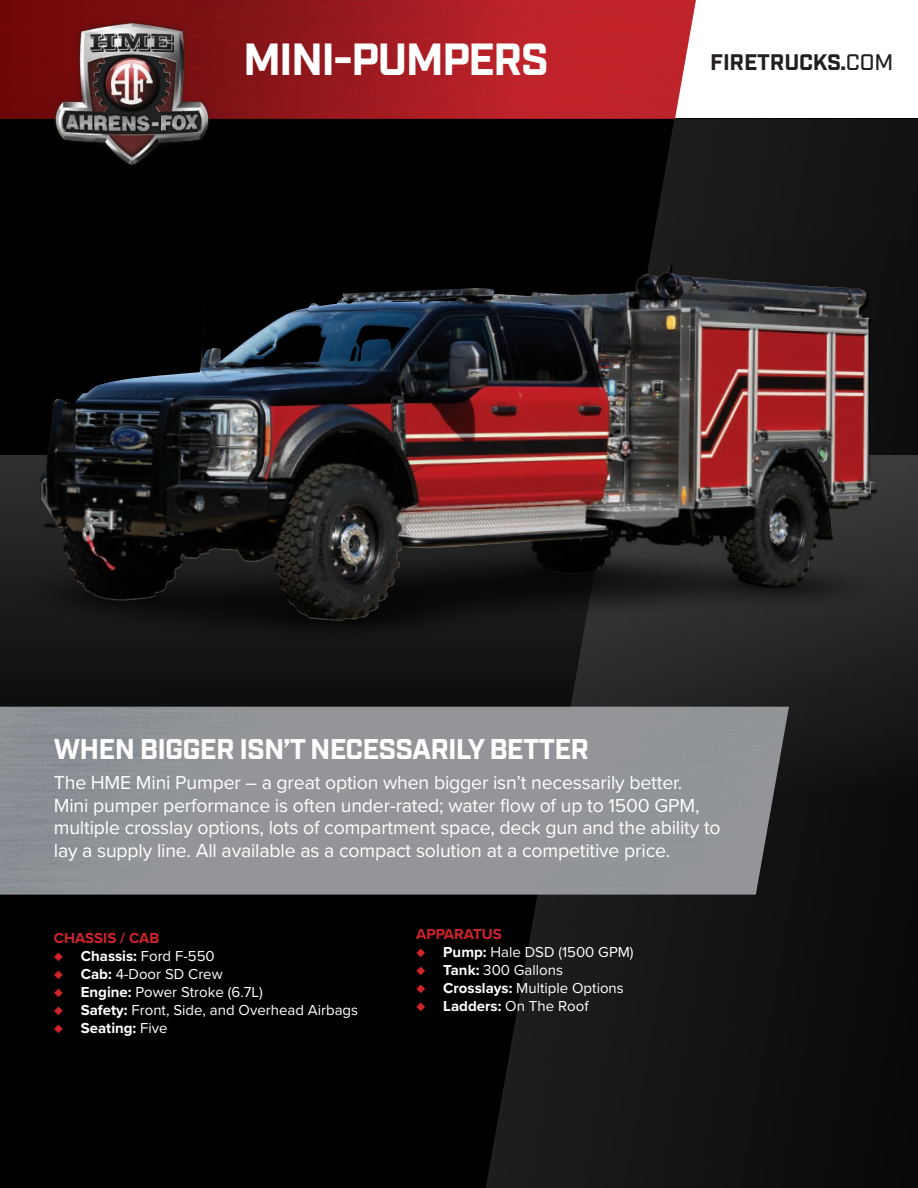
<style>
.page{position:relative;width:918px;height:1188px;background:#fff}
.page>*{position:absolute;margin:0;border:0;box-sizing:border-box;transform-origin:0 0}
.t1{font:700 45px "Industry";letter-spacing:-.04em;color:#fff}
.t2{font:700 28.5px "Industry";letter-spacing:-.03em;color:#fff}
.t3{font:700 22.5px "Industry";letter-spacing:-.01em;color:#231f20}
.t4{font:19.5px/22.5px "Proxima Nova";letter-spacing:-.01em;color:#fff}
.t5{font:15px "Proxima Nova";color:#fff}
.t6{font:700 15px "Proxima Nova";color:#d1232a}
.t7{font:700 15px "Proxima Nova";color:#fff}
.s1{font-weight:500}
.s2{color:#d1232a}
.s3{font-weight:700}
.s4{font-weight:400}
</style>
<div class="page">
<div style="left:0;top:119px;width:918px;height:1069px;background:#010101"></div>
<svg style="left:486px;top:119px;width:432px;height:1069px;fill:#121212"></svg>
<div style="left:510px;top:0;width:186px;height:119px;background:#c0232a"></div>
<div style="left:0;top:0;width:510px;height:119px;background:linear-gradient(to right,#650607,#b32229)"></div>
<div style="left:51px;top:19px;width:161px;height:150px;background:#231f20;opacity:.75"></div>
<img style="left:55px;top:14px;width:159px;height:155px">
<div style="left:0;top:455px;width:918px;height:346px;background:#151515"></div>
<img style="left:0;top:225px;width:918px;height:482px">
<img style="left:202px;top:266px;width:465px;height:95px">
<img style="left:0;top:707px;width:789px;height:188px">
<h1 class="t1" style="left:243px;top:33px;width:307px">MINI-PUMPERS</h1>
<p class="t3" style="left:710px;top:49px;width:185px">FIRETRUCKS.<span class="s1">COM</span></p>
<h2 class="t2" style="left:54px;top:732px;width:537px">WHEN BIGGER ISN’T NECESSARILY BETTER</h2>
<p class="t4" style="left:54px;top:771px;width:668px">The HME Mini Pumper – a great option when bigger isn’t necessarily better.<br>Mini pumper performance is often under-rated; water flow of up to 1500 GPM, multiple crosslay options, lots of compartment space, deck gun and the ability to lay a supply line. All available as a compact solution at a competitive price.</p>
<p class="t6" style="left:54px;top:926px;width:107px">CHASSIS / CAB</p>
<p class="t5" style="left:54px;top:945px;width:162px"><span class="s2">◆</span> <span class="s3">Chassis:</span> Ford F-550</p>
<p class="t5" style="left:54px;top:963px;width:170px"><span class="s2">◆</span> <span class="s3">Cab:</span> 4-Door SD Crew</p>
<p class="t5" style="left:54px;top:981px;width:211px"><span class="s2">◆</span> <span class="s3">Engine:</span> Power Stroke (6.7L)</p>
<p class="t5" style="left:54px;top:999px;width:306px"><span class="s2">◆</span> <span class="s3">Safety:</span> Front, Side, and Overhead Airbags</p>
<p class="t7" style="left:54px;top:1017px;width:115px"><span class="s2">◆</span> Seating: <span class="s4">Five</span></p>
<p class="t6" style="left:416px;top:923px;width:87px">APPARATUS</p>
<p class="t5" style="left:416px;top:941px;width:219px"><span class="s2">◆</span> <span class="s3">Pump:</span> Hale DSD (1500 GPM)</p>
<p class="t5" style="left:416px;top:959px;width:148px"><span class="s2">◆</span> <span class="s3">Tank:</span> 300 Gallons</p>
<p class="t5" style="left:416px;top:977px;width:209px"><span class="s2">◆</span> <span class="s3">Crosslays:</span> Multiple Options</p>
<p class="t5" style="left:416px;top:995px;width:174px"><span class="s2">◆</span> <span class="s3">Ladders:</span> On The Roof</p>
</div>
